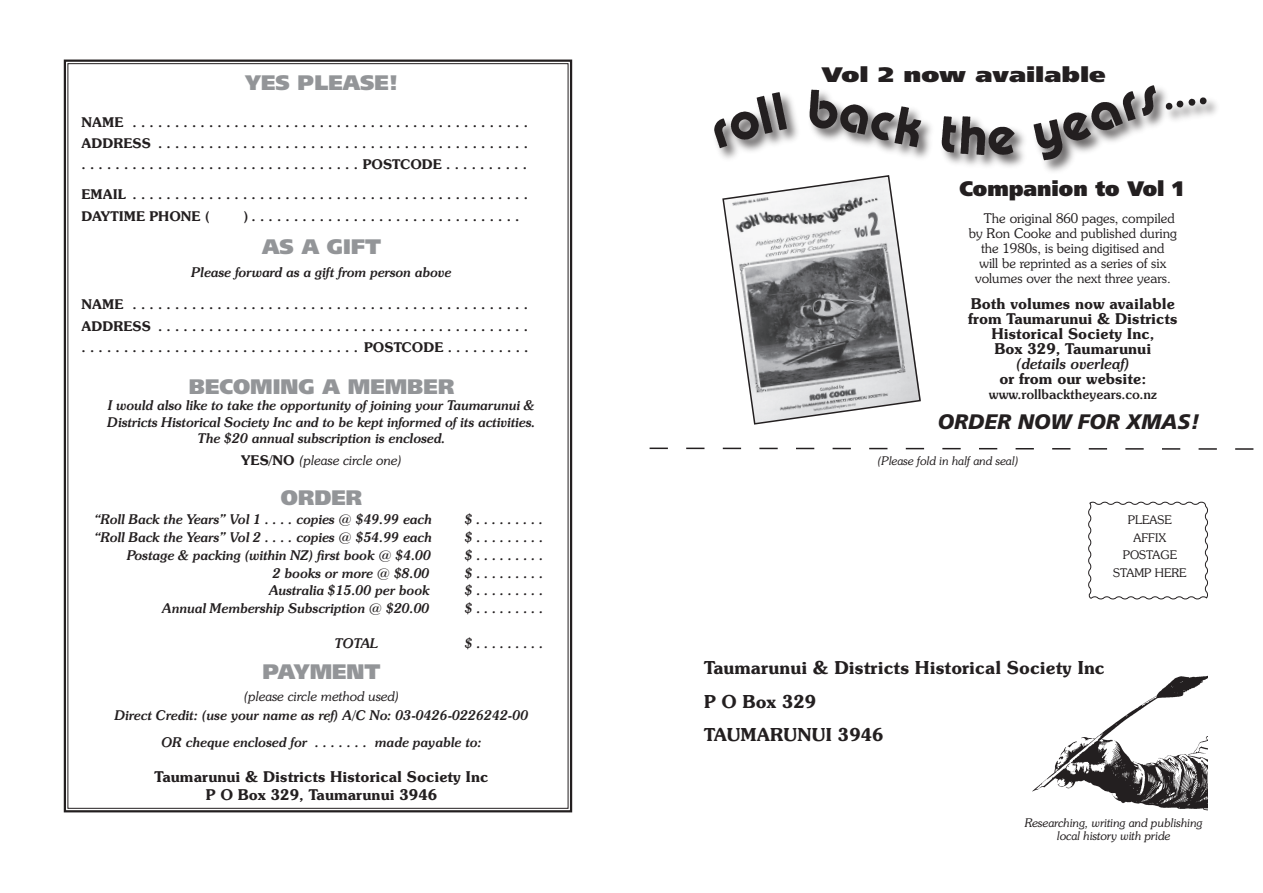
<style>
.page{position:relative;width:1263px;height:893px;background:#fff}
.page>*{position:absolute;margin:0;border:0;box-sizing:border-box;transform-origin:0 0}
.Headline_14_95{font:900 21px "Frutiger";color:#939598}
.Headline_14_95-2{font:900 21px "Frutiger";color:#231f20;scale:1.25 1}
.Headline_14_95-3{font:italic 900 21px "Frutiger";color:#231f20}
.Headline_14_95-4{font:900 21px "Frutiger";color:#231f20}
.Crosshead{font:900 21px "Frutiger";color:#939598}
.Crosshead-2{font:600 18px "Souvenir IT Cby BT";color:#231f20}
.Crosshead-3{font:600 15px/15px "Souvenir IT Cby BT";color:#231f20;text-align:center}
.Intro_2{font:italic 500 13.5px/16.5px "Souvenir IT Cby BT";letter-spacing:-.005em;color:#231f20;text-align:center}
.Crosshead-4{font:600 13.5px "Souvenir IT Cby BT";color:#231f20}
.Body_Text{font:300 13.5px "Souvenir IT Cby BT";color:#231f20}
.Crosshead-5{font:italic 500 13.5px "Souvenir IT Cby BT";color:#231f20}
.Crosshead-6{font:italic 300 13.5px "Souvenir IT Cby BT";color:#231f20}
.Crosshead-7{font:500 13.5px "Souvenir IT Cby BT";color:#231f20}
.Intro_1{font:italic 300 12px/13.5px "Souvenir IT Cby BT";letter-spacing:-.005em;color:#231f20;text-align:center}
.Body_Text-2{font:300 12px "Souvenir IT Cby BT";color:#231f20}
.s1{font-weight:600;font-style:normal}
.s2{font-weight:500;font-style:italic}
</style>
<div class="page">
<div style="left:711px;top:84px;width:510px;height:91px;background:#231f20;opacity:.75"></div>
<img style="left:711px;top:84px;width:497px;height:89px">
<img style="left:1032px;top:676px;width:175px;height:135px">
<svg style="left:1088px;top:501px;width:120px;height:99px"></svg>
<svg style="left:649px;top:447px;width:605px;height:3px"></svg>
<svg style="left:721px;top:174px;width:201px;height:251px"></svg>
<svg style="left:63px;top:59px;width:510px;height:754px"></svg>
<p class="Headline_14_95" style="left:245px;top:70px;width:154px">YES PLEASE!</p>
<p class="Crosshead-4" style="left:81px;top:113px;width:448px">NAME ...............................................</p>
<p class="Crosshead-4" style="left:81px;top:135px;width:446px">ADDRESS ............................................</p>
<p class="Crosshead-4" style="left:81px;top:156px;width:445px">.................................POSTCODE ..........</p>
<p class="Crosshead-4" style="left:81px;top:186px;width:446px">EMAIL ...............................................</p>
<p class="Crosshead-4" style="left:81px;top:208px;width:130px">DAYTIME PHONE (</p>
<p class="Crosshead-4" style="left:244px;top:208px;width:277px">) ................................</p>
<p class="Headline_14_95" style="left:262px;top:234px;width:120px">AS A GIFT</p>
<p class="Intro_2" style="left:192px;top:264px;width:261px">Please forward as a gift from person above</p>
<p class="Crosshead-4" style="left:81px;top:296px;width:448px">NAME ...............................................</p>
<p class="Crosshead-4" style="left:81px;top:317px;width:446px">ADDRESS ............................................</p>
<p class="Crosshead-4" style="left:81px;top:339px;width:446px">................................. POSTCODE ..........</p>
<p class="Crosshead" style="left:189px;top:374px;width:267px">BECOMING A MEMBER</p>
<p class="Intro_2" style="left:108px;top:397px;width:429px">I would also like to take the opportunity of joining your Taumarunui &amp;<br>Districts Historical Society Inc and to be kept informed of its activities.<br>The $20 annual subscription is enclosed.</p>
<p class="Crosshead-6" style="left:241px;top:452px;width:162px"><span class="s1">YES/NO</span> (please circle one)</p>
<p class="Headline_14_95" style="left:281px;top:484px;width:83px">ORDER</p>
<p class="Intro_2" style="left:94px;top:511px;width:339px">“Roll Back the Years” Vol 1 . . . . copies @ $49.99 each</p>
<p class="Intro_2" style="left:465px;top:511px;width:80px">$ . . . . . . . . .</p>
<p class="Intro_2" style="left:94px;top:529px;width:339px">“Roll Back the Years” Vol 2 . . . . copies @ $54.99 each</p>
<p class="Intro_2" style="left:465px;top:529px;width:80px">$ . . . . . . . . .</p>
<p class="Intro_2" style="left:127px;top:547px;width:305px">Postage &amp; packing (within NZ) first book @ $4.00</p>
<p class="Intro_2" style="left:465px;top:547px;width:80px">$ . . . . . . . . .</p>
<p class="Intro_2" style="left:273px;top:564px;width:158px">2 books or more @ $8.00</p>
<p class="Intro_2" style="left:465px;top:564px;width:80px">$ . . . . . . . . .</p>
<p class="Intro_2" style="left:269px;top:582px;width:162px">Australia $15.00 per book</p>
<p class="Intro_2" style="left:465px;top:582px;width:80px">$ . . . . . . . . .</p>
<p class="Intro_2" style="left:162px;top:600px;width:269px">Annual Membership Subscription @ $20.00</p>
<p class="Intro_2" style="left:465px;top:600px;width:80px">$ . . . . . . . . .</p>
<p class="Intro_2" style="left:335px;top:635px;width:45px">TOTAL</p>
<p class="Intro_2" style="left:465px;top:635px;width:80px">$ . . . . . . . . .</p>
<p class="Headline_14_95" style="left:263px;top:659px;width:119px">PAYMENT</p>
<p class="Crosshead-6" style="left:244px;top:687px;width:157px">(please circle method used)</p>
<p class="Crosshead-5" style="left:115px;top:707px;width:415px">Direct Credit: (use your name as ref) A/C No: 03-0426-0226242-00</p>
<p class="Crosshead-5" style="left:161px;top:734px;width:322px">OR cheque enclosed for . . . . . . . made payable to:</p>
<p class="Crosshead-3" style="left:155px;top:767px;width:335px;line-height:18px">Taumarunui &amp; Districts Historical Society Inc<br>P O Box 329, Taumarunui 3946</p>
<p class="Headline_14_95-2" style="left:822px;top:62px;width:229px">Vol 2 now available</p>
<p class="Headline_14_95-4" style="left:959px;top:176px;width:226px">Companion to Vol 1</p>
<p class="Body_Text" style="left:984px;top:210px;width:193px">The original 860 pages, compiled</p>
<p class="Body_Text" style="left:969px;top:225px;width:210px">by Ron Cooke and published during</p>
<p class="Body_Text" style="left:981px;top:240px;width:185px">the 1980s, is being digitised and</p>
<p class="Body_Text" style="left:979px;top:255px;width:189px">will be reprinted as a series of six</p>
<p class="Body_Text" style="left:975px;top:270px;width:197px">volumes over the next three years.</p>
<p class="Crosshead-3" style="left:968px;top:296px;width:211px">Both volumes now available from Taumarunui &amp; Districts<br>Historical Society Inc,<br>Box 329, Taumarunui <span class="s2">(details overleaf)<br></span>or from our website:</p>
<p class="Crosshead-7" style="left:989px;top:386px;width:170px">www.rollbacktheyears.co.nz</p>
<p class="Headline_14_95-3" style="left:938px;top:409px;width:263px">ORDER NOW FOR XMAS!</p>
<p class="Intro_1" style="left:878px;top:454px;width:142px">(Please fold in half and seal)</p>
<p class="Body_Text-2" style="left:1128px;top:512px;width:45px">PLEASE</p>
<p class="Body_Text-2" style="left:1133px;top:530px;width:34px">AFFIX</p>
<p class="Body_Text-2" style="left:1123px;top:548px;width:56px">POSTAGE</p>
<p class="Body_Text-2" style="left:1113px;top:565px;width:75px">STAMP HERE</p>
<p class="Crosshead-2" style="left:704px;top:657px;width:402px">Taumarunui &amp; Districts Historical Society Inc</p>
<p class="Crosshead-2" style="left:704px;top:690px;width:114px">P O Box 329</p>
<p class="Crosshead-2" style="left:704px;top:723px;width:181px">TAUMARUNUI 3946</p>
<p class="Intro_1" style="left:1025px;top:816px;width:179px">Researching, writing and publishing local history with pride</p>
</div>
